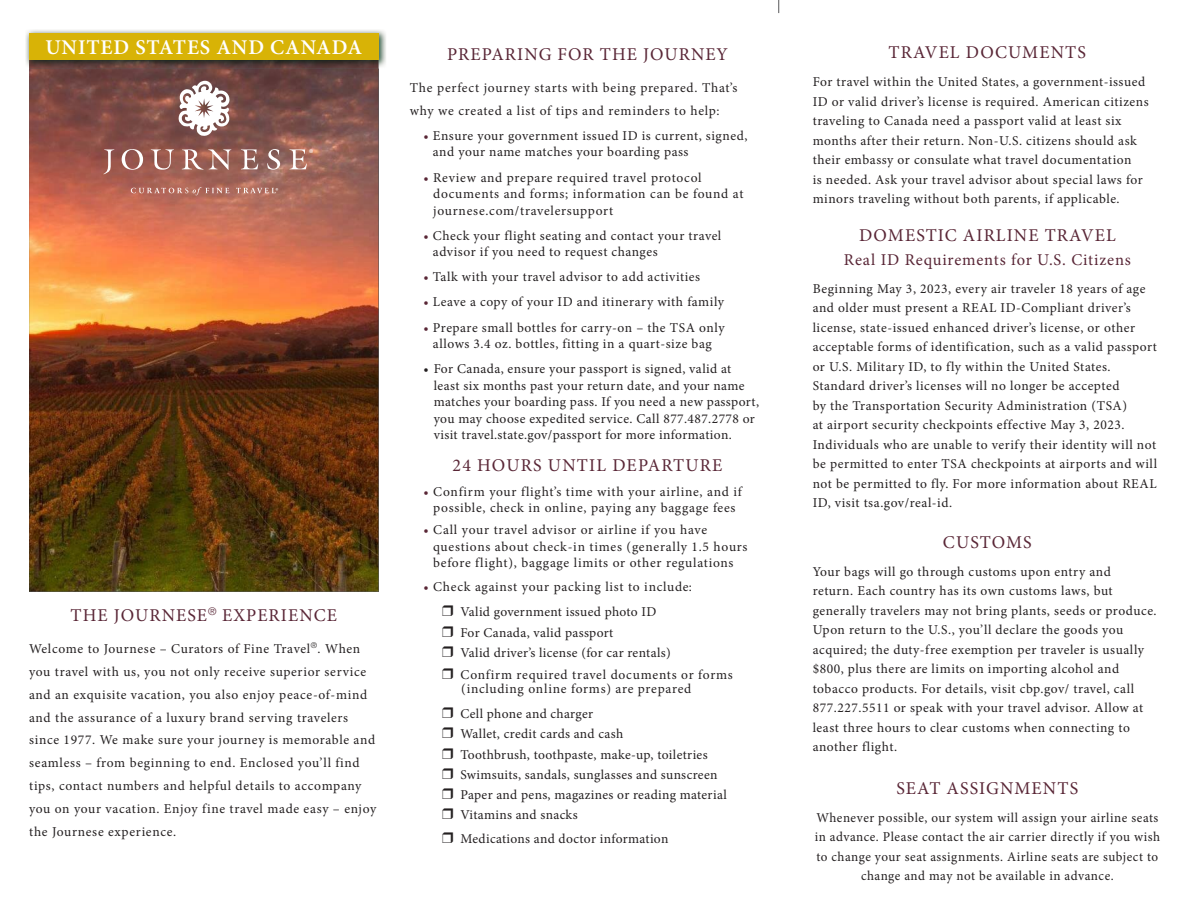
<style>
.page{position:relative;width:1188px;height:918px;background:#fff}
.page>*{position:absolute;margin:0;border:0;box-sizing:border-box;transform-origin:0 0}
.t1{font:600 21px "Minion Pro";letter-spacing:.04em;color:#fff}
.t2{font:18px "Minion Pro";letter-spacing:.06em;color:#592636}
.t3{font:16.5px "Minion Pro";letter-spacing:.05em;color:#592636}
.t4{font:13.5px/19.5px "Minion Pro";letter-spacing:.04em;color:#231f20}
.t5{font:13.5px/20.2px "Minion Pro";letter-spacing:.02em;color:#231f20}
.t6{font:11.4px "Myriad Pro";color:#fff}
.t7{font:7.05px "Myriad Pro";color:#fff}
.s1{color:#592636}
</style>
<div class="page">
<img style="left:29px;top:68px;width:349px;height:524px">
<img style="left:25px;top:30px;width:361px;height:38px">
<div style="left:29px;top:33px;width:349px;height:27px;background:#d8b306"></div>
<svg style="left:103px;top:149px;width:11px;height:25px"></svg>
<svg style="left:122px;top:149px;width:21px;height:21px"></svg>
<svg style="left:151px;top:149px;width:23px;height:21px"></svg>
<svg style="left:182px;top:149px;width:49px;height:21px"></svg>
<svg style="left:241px;top:149px;width:17px;height:20px"></svg>
<svg style="left:267px;top:149px;width:13px;height:21px"></svg>
<svg style="left:289px;top:149px;width:18px;height:20px"></svg>
<svg style="left:131px;top:187px;width:98px;height:8px"></svg>
<svg style="left:236px;top:188px;width:40px;height:5px"></svg>
<svg style="left:179px;top:81px;width:51px;height:55px"></svg>
<svg style="left:778px;top:0;width:1px;height:13px"></svg>
<h1 class="t1" style="left:45px;top:33px;width:318px">UNITED STATES AND CANADA</h1>
<p class="t7" style="left:275px;top:186px;width:4px">®</p>
<p class="t6" style="left:309px;top:146px;width:6px">®</p>
<h2 class="t2" style="left:71px;top:603px;width:268px">THE JOURNESE<sup>®</sup> EXPERIENCE</h2>
<p class="t4" style="left:29px;top:637px;width:349px;line-height:22.8px">Welcome to Journese – Curators of Fine Travel<sup>®</sup>. When you travel with us, you not only receive superior service and an exquisite vacation, you also enjoy peace-of-mind and the assurance of a luxury brand serving travelers since 1977. We make sure your journey is memorable and seamless – from beginning to end. Enclosed you’ll find tips, contact numbers and helpful details to accompany you on your vacation. Enjoy fine travel made easy – enjoy the Journese experience.</p>
<h2 class="t2" style="left:447px;top:43px;width:282px">PREPARING FOR THE JOURNEY</h2>
<p class="t4" style="left:410px;top:76px;width:329px;line-height:22.8px">The perfect journey starts with being prepared. That’s why we created a list of tips and reminders to help:</p>
<p class="t4" style="left:433px;top:127px;width:316px;line-height:16.5px;text-indent:-10px"><span class="s1">•</span> Ensure your government issued ID is current, signed, and your name matches your boarding pass</p>
<p class="t4" style="left:433px;top:169px;width:312px;line-height:16.5px;text-indent:-10px"><span class="s1">•</span> Review and prepare required travel protocol documents and forms; information can be found at journese.com/travelersupport</p>
<p class="t4" style="left:433px;top:227px;width:290px;line-height:16.5px;text-indent:-10px"><span class="s1">•</span> Check your flight seating and contact your travel advisor if you need to request changes</p>
<p class="t4" style="left:423px;top:267px;width:278px"><span class="s1">•</span> Talk with your travel advisor to add activities</p>
<p class="t4" style="left:423px;top:292px;width:302px"><span class="s1">•</span> Leave a copy of your ID and itinerary with family</p>
<p class="t4" style="left:423px;top:319px;width:303px;line-height:16.5px;text-align:center"><span class="s1">•</span> Prepare small bottles for carry-on – the TSA only allows 3.4 oz. bottles, fitting in a quart-size bag</p>
<p class="t4" style="left:434px;top:361px;width:327px;line-height:16.5px;text-indent:-10px">• For Canada, ensure your passport is signed, valid at least six months past your return date, and your name matches your boarding pass. If you need a new passport, you may choose expedited service. Call 877.487.2778 or visit travel.state.gov/passport for more information.</p>
<h2 class="t2" style="left:453px;top:453px;width:271px">24 HOURS UNTIL DEPARTURE</h2>
<p class="t4" style="left:423px;top:483px;width:320px;line-height:16.5px;text-align:center"><span class="s1">•</span> Confirm your flight’s time with your airline, and if possible, check in online, paying any baggage fees</p>
<p class="t4" style="left:433px;top:522px;width:316px;line-height:16.5px;text-indent:-10px"><span class="s1">•</span> Call your travel advisor or airline if you have questions about check-in times (generally 1.5 hours before flight), baggage limits or other regulations</p>
<p class="t4" style="left:423px;top:574px;width:270px;line-height:25.7px;text-align:center"><span class="s1">•</span> Check against your packing list to include:<br>Valid government issued photo ID</p>
<p class="t4" style="left:460px;top:622px;width:212px;line-height:20.2px">For Canada, valid passport<br>Valid driver’s license (for car rentals)</p>
<p class="t4" style="left:460px;top:668px;width:274px;line-height:13.5px">Confirm required travel documents or forms (including online forms) are prepared</p>
<p class="t5" style="left:460px;top:704px;width:268px">Cell phone and charger<br>Wallet, credit cards and cash<br>Toothbrush, toothpaste, make-up, toiletries Swimsuits, sandals, sunglasses and sunscreen Paper and pens, magazines or reading material Vitamins and snacks</p>
<p class="t4" style="left:460px;top:829px;width:209px">Medications and doctor information</p>
<h2 class="t2" style="left:889px;top:40px;width:199px">TRAVEL DOCUMENTS</h2>
<p class="t4" style="left:813px;top:72px;width:337px">For travel within the United States, a government-issued ID or valid driver’s license is required. American citizens traveling to Canada need a passport valid at least six months after their return. Non-U.S. citizens should ask their embassy or consulate what travel documentation<br>is needed. Ask your travel advisor about special laws for minors traveling without both parents, if applicable.</p>
<h2 class="t2" style="left:859px;top:223px;width:258px">DOMESTIC AIRLINE TRAVEL</h2>
<p class="t3" style="left:844px;top:249px;width:288px">Real ID Requirements for U.S. Citizens</p>
<p class="t4" style="left:813px;top:279px;width:346px">Beginning May 3, 2023, every air traveler 18 years of age and older must present a REAL ID-Compliant driver’s license, state-issued enhanced driver’s license, or other acceptable forms of identification, such as a valid passport or U.S. Military ID, to fly within the United States.<br>Standard driver’s licenses will no longer be accepted<br>by the Transportation Security Administration (TSA)<br>at airport security checkpoints effective May 3, 2023.<br>Individuals who are unable to verify their identity will not be permitted to enter TSA checkpoints at airports and will not be permitted to fly. For more information about REAL ID, visit tsa.gov/real-id.</p>
<h2 class="t2" style="left:943px;top:530px;width:90px">CUSTOMS</h2>
<p class="t4" style="left:813px;top:562px;width:345px">Your bags will go through customs upon entry and<br>return. Each country has its own customs laws, but generally travelers may not bring plants, seeds or produce.<br>Upon return to the U.S., you’ll declare the goods you acquired; the duty-free exemption per traveler is usually $800, plus there are limits on importing alcohol and tobacco products. For details, visit cbp.gov/ travel, call 877.227.5511 or speak with your travel advisor. Allow at least three hours to clear customs when connecting to another flight.</p>
<h2 class="t2" style="left:896px;top:776px;width:183px">SEAT ASSIGNMENTS</h2>
<p class="t4" style="left:815px;top:808px;width:347px;text-align:center">Whenever possible, our system will assign your airline seats in advance. Please contact the air carrier directly if you wish to change your seat assignments. Airline seats are subject to change and may not be available in advance.</p>
</div>
